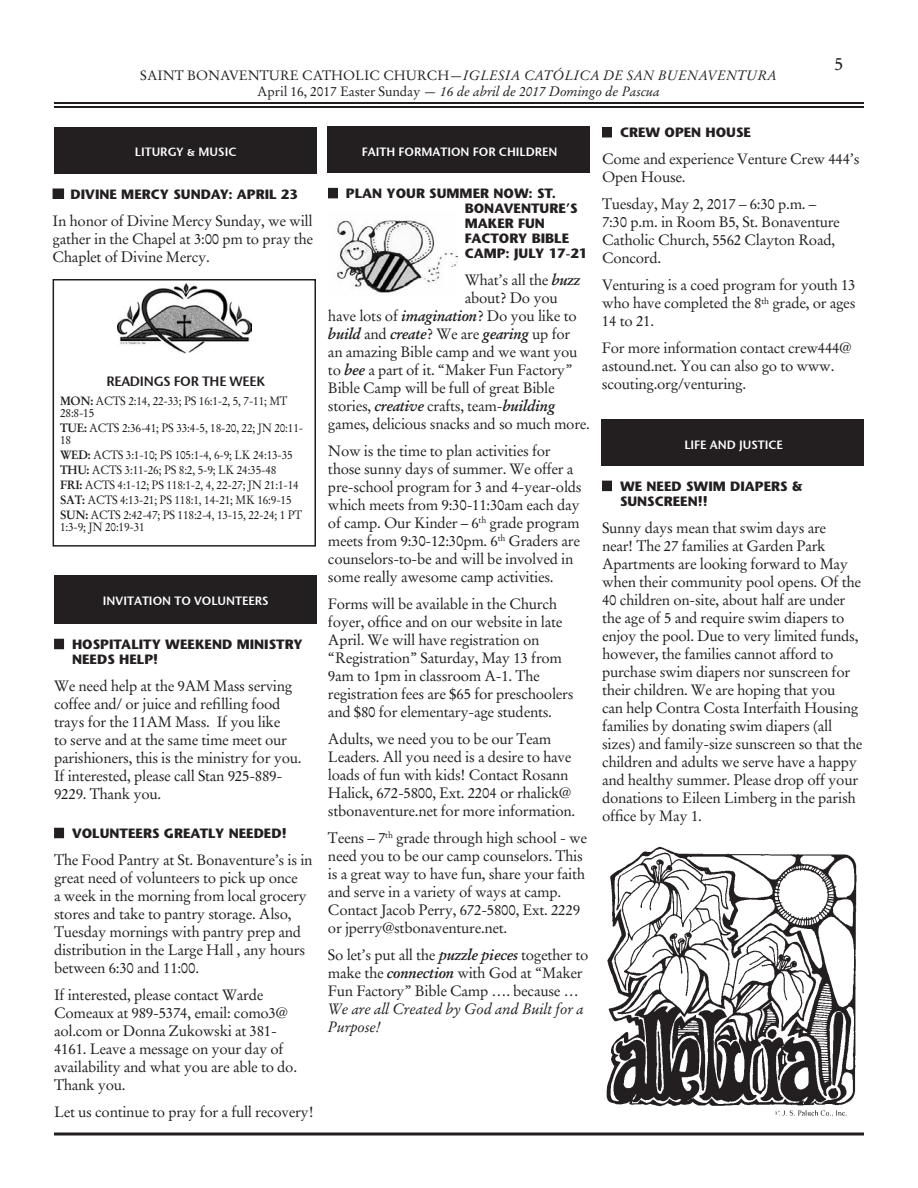
<style>
.page{position:relative;width:918px;height:1188px;background:#fff}
.page>*{position:absolute;margin:0;border:0;box-sizing:border-box;transform-origin:0 0}
.t1{font:18px "Stempel Garamond";color:#231f20}
.t2{font:15px/18px "Stempel Garamond";letter-spacing:-.02em;color:#231f20}
.t3{font:italic 15px/18px "Stempel Garamond";letter-spacing:-.02em;color:#231f20}
.t4{font:italic 700 15px "Stempel Garamond";letter-spacing:-.02em;color:#231f20}
.t5{font:700 13.5px/15px "Stone Sans";color:#231f20}
.t6{font:italic 13.5px/16.2px "Stempel Garamond";color:#231f20;text-align:center}
.t7{font:13.5px "Stone Sans Sem SCITCTT Semi";letter-spacing:-.02em;color:#231f20}
.t8{font:12px/15px "Stempel Garamond";letter-spacing:-.02em;color:#231f20;scale:.95 1}
.t9{font:12px "Stone Sans Sem ITCTT Semi";color:#fff}
.t10{font:12px "Stone Sans Sem SCITCTT Semi";color:#fff}
.s1{font-style:normal}
.s2{font-weight:700;font-style:italic}
.s3{font-weight:400;font-style:normal}
.s4{font-weight:700}
</style>
<div class="page">
<hr style="left:54px;top:102px;width:810px;height:2px;background:#231f20">
<hr style="left:54px;top:106px;width:810px;height:2px;background:#231f20">
<svg style="left:54px;top:1132px;width:810px;height:4px"></svg>
<div style="left:54px;top:127px;width:262px;height:47px;background:#231f20"></div>
<div style="left:328px;top:127px;width:262px;height:46px;background:#231f20"></div>
<div style="left:328px;top:188px;width:10px;height:10px;background:#231f20"></div>
<img style="left:337px;top:220px;width:120px;height:73px">
<div style="left:53px;top:279px;width:263px;height:268px;border:2px solid #231f20"></div>
<img style="left:118px;top:283px;width:134px;height:70px">
<div style="left:54px;top:575px;width:262px;height:48px;background:#231f20"></div>
<div style="left:54px;top:639px;width:10px;height:10px;background:#231f20"></div>
<div style="left:54px;top:828px;width:10px;height:10px;background:#231f20"></div>
<div style="left:602px;top:127px;width:10px;height:10px;background:#231f20"></div>
<div style="left:602px;top:419px;width:262px;height:47px;background:#231f20"></div>
<div style="left:602px;top:481px;width:10px;height:10px;background:#231f20"></div>
<div style="left:53px;top:188px;width:11px;height:11px;background:#231f20"></div>
<img style="left:606px;top:846px;width:251px;height:271px">
<p class="t6" style="left:140px;top:67px;width:638px"><span class="s1">SAINT BONAVENTURE CATHOLIC CHURCH</span>—IGLESIA CATÓLICA DE SAN BUENAVENTURA<br><span class="s1">April 16, 2017 Easter Sunday</span> — 16 de abril de 2017 Domingo de Pascua</p>
<p class="t1" style="left:835px;top:53px;width:10px">5</p>
<p class="t10" style="left:135px;top:145px;width:103px">LITURGY &amp; MUSIC</p>
<p class="t9" style="left:362px;top:144px;width:197px">FAITH FORMATION FOR CHILDREN</p>
<p class="t5" style="left:465px;top:186px;width:124px;text-indent:-119px">PLAN YOUR SUMMER NOW: ST.<br>BONAVENTURE’S<br>MAKER FUN<br>FACTORY BIBLE<br>CAMP: JULY 17-21</p>
<p class="t2" style="left:465px;top:271px;width:117px">What’s all the <span class="s2">buzz</span></p>
<p class="t2" style="left:465px;top:289px;width:95px">about? Do you</p>
<p class="t2" style="left:328px;top:307px;width:250px">have lots of <span class="s2">imagination</span>? Do you like to</p>
<p class="t4" style="left:328px;top:325px;width:244px">build <span class="s3">and</span> create<span class="s3">? We are</span> gearing <span class="s3">up for</span></p>
<p class="t2" style="left:328px;top:343px;width:251px">an amazing Bible camp and we want you</p>
<p class="t2" style="left:328px;top:361px;width:246px">to <span class="s2">bee</span> a part of it. “Maker Fun Factory”</p>
<p class="t2" style="left:328px;top:379px;width:228px">Bible Camp will be full of great Bible</p>
<p class="t2" style="left:328px;top:397px;width:229px">stories, <span class="s2">creative</span> crafts, team-<span class="s2">building</span></p>
<p class="t2" style="left:328px;top:415px;width:264px">games, delicious snacks and so much more.</p>
<p class="t2" style="left:328px;top:442px;width:255px">Now is the time to plan activities for those sunny days of summer. We offer a pre-school program for 3 and 4-year-olds which meets from 9:30-11:30am each day of camp. Our Kinder – 6<sup>th</sup> grade program meets from 9:30-12:30pm. 6<sup>th</sup> Graders are counselors-to-be and will be involved in some really awesome camp activities.</p>
<p class="t2" style="left:328px;top:595px;width:247px">Forms will be available in the Church foyer, office and on our website in late April. We will have registration on “Registration” Saturday, May 13 from 9am to 1pm in classroom A-1. The registration fees are $65 for preschoolers and $80 for elementary-age students.</p>
<p class="t2" style="left:328px;top:730px;width:249px">Adults, we need you to be our Team Leaders. All you need is a desire to have loads of fun with kids! Contact Rosann Halick, 672-5800, Ext. 2204 or rhalick@ stbonaventure.net for more information.</p>
<p class="t2" style="left:328px;top:829px;width:261px">Teens – 7<sup>th</sup> grade through high school - we need you to be our camp counselors. This is a great way to have fun, share your faith and serve in a variety of ways at camp.<br>Contact Jacob Perry, 672-5800, Ext. 2229 or jperry@stbonaventure.net.</p>
<p class="t2" style="left:328px;top:946px;width:262px">So let’s put all the <span class="s2">puzzle pieces</span> together to make the <span class="s2">connection</span> with God at “Maker<br>Fun Factory” Bible Camp …. because …</p>
<p class="t3" style="left:328px;top:1000px;width:257px">We are all Created by God and Built for a<br>Purpose!</p>
<p class="t5" style="left:71px;top:187px;width:229px">DIVINE MERCY SUNDAY: APRIL 23</p>
<p class="t2" style="left:53px;top:212px;width:262px;text-align:justify">In honor of Divine Mercy Sunday, we will gather in the Chapel at 3:00 pm to pray the Chaplet of Divine Mercy.</p>
<p class="t7" style="left:106px;top:373px;width:160px">READINGS FOR THE WEEK</p>
<p class="t8" style="left:60px;top:395px;width:241px;line-height:12px"><span class="s4">MON:</span> ACTS 2:14, 22-33; PS 16:1-2, 5, 7-11; MT<br>28:8-15</p>
<p class="t8" style="left:60px;top:422px;width:258px;line-height:12px"><span class="s4">TUE:</span> ACTS 2:36-41; PS 33:4-5, 18-20, 22; JN 20:11-<br>18</p>
<p class="t8" style="left:60px;top:448px;width:256px"><span class="s4">WED:</span> ACTS 3:1-10; PS 105:1-4, 6-9; LK 24:13-35<br><span class="s4">THU:</span> ACTS 3:11-26; PS 8:2, 5-9; LK 24:35-48<br><span class="s4">FRI:</span> ACTS 4:1-12; PS 118:1-2, 4, 22-27; JN 21:1-14<br><span class="s4">SAT:</span> ACTS 4:13-21; PS 118:1, 14-21; MK 16:9-15<br><span class="s4">SUN:</span> ACTS 2:42-47; PS 118:2-4, 13-15, 22-24; 1 PT</p>
<p class="t8" style="left:60px;top:520px;width:91px">1:3-9; JN 20:19-31</p>
<p class="t9" style="left:103px;top:593px;width:167px">INVITATION TO VOLUNTEERS</p>
<p class="t5" style="left:72px;top:637px;width:232px">HOSPITALITY WEEKEND MINISTRY<br>NEEDS HELP!</p>
<p class="t2" style="left:54px;top:677px;width:249px">We need help at the 9AM Mass serving coffee and/ or juice and refilling food trays for the 11AM Mass. If you like<br>to serve and at the same time meet our parishioners, this is the ministry for you.<br>If interested, please call Stan 925-889- 9229. Thank you.</p>
<p class="t5" style="left:72px;top:826px;width:216px">VOLUNTEERS GREATLY NEEDED!</p>
<p class="t2" style="left:54px;top:851px;width:260px">The Food Pantry at St. Bonaventure’s is in great need of volunteers to pick up once<br>a week in the morning from local grocery stores and take to pantry storage. Also, Tuesday mornings with pantry prep and distribution in the Large Hall , any hours between 6:30 and 11:00.</p>
<p class="t2" style="left:54px;top:986px;width:245px">If interested, please contact Warde<br>Comeaux at 989-5374, email: como3@ aol.com or Donna Zukowski at 381-<br>4161. Leave a message on your day of availability and what you are able to do.<br>Thank you.</p>
<p class="t2" style="left:54px;top:1103px;width:261px">Let us continue to pray for a full recovery!</p>
<p class="t5" style="left:620px;top:125px;width:133px">CREW OPEN HOUSE</p>
<p class="t2" style="left:602px;top:150px;width:259px">Come and experience Venture Crew 444’s<br>Open House.</p>
<p class="t2" style="left:602px;top:195px;width:239px">Tuesday, May 2, 2017 – 6:30 p.m. –<br>7:30 p.m. in Room B5, St. Bonaventure<br>Catholic Church, 5562 Clayton Road,<br>Concord.</p>
<p class="t2" style="left:602px;top:276px;width:255px;text-align:justify">Venturing is a coed program for youth 13 who have completed the 8<sup>th</sup> grade, or ages 14 to 21.</p>
<p class="t2" style="left:602px;top:339px;width:251px">For more information contact crew444@ astound.net. You can also go to www. scouting.org/venturing.</p>
<p class="t9" style="left:684px;top:437px;width:100px">LIFE AND JUSTICE</p>
<p class="t5" style="left:620px;top:479px;width:184px">WE NEED SWIM DIAPERS &amp;<br>SUNSCREEN!!</p>
<p class="t2" style="left:602px;top:519px;width:262px">Sunny days mean that swim days are<br>near! The 27 families at Garden Park Apartments are looking forward to May when their community pool opens. Of the 40 children on-site, about half are under the age of 5 and require swim diapers to enjoy the pool. Due to very limited funds, however, the families cannot afford to purchase swim diapers nor sunscreen for their children. We are hoping that you<br>can help Contra Costa Interfaith Housing families by donating swim diapers (all sizes) and family-size sunscreen so that the children and adults we serve have a happy and healthy summer. Please drop off your donations to Eileen Limberg in the parish office by May 1.</p>
</div>
